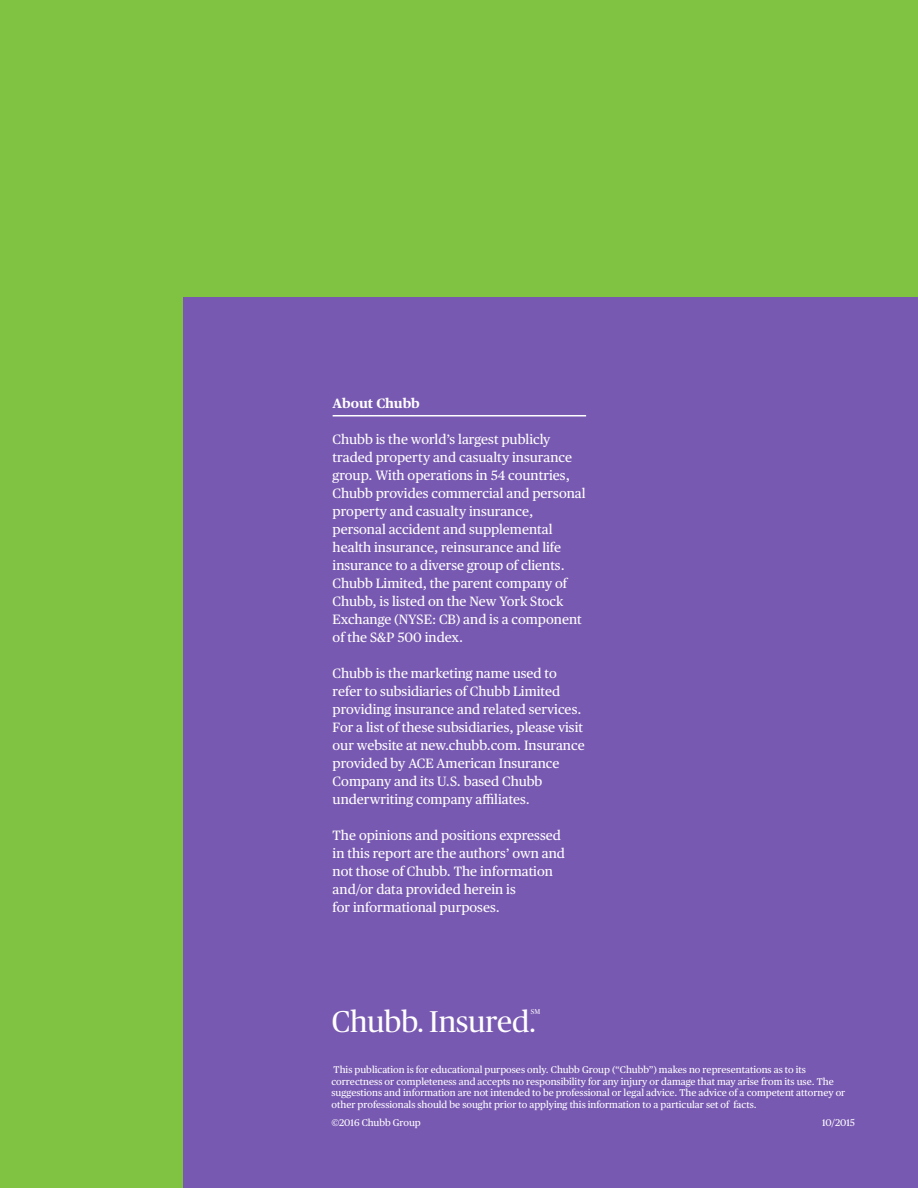
<style>
.page{position:relative;width:918px;height:1188px;background:#80c342}
.page>*{position:absolute;margin:0;border:0;box-sizing:border-box;transform-origin:0 0}
.t1{font:30px "Chubb Publico";color:#fff}
.t2{font:13.5px/18px "Chubb Publico Text";color:#fff}
.t3{font:700 13.5px "Chubb Publico Text";color:#fff}
.t4{font:9.75px/11.7px "Chubb Publico Text";color:#fff}
.t5{font:7.05px "Chubb Publico";color:#fff}
</style>
<div class="page">
<div style="left:184px;top:297px;width:734px;height:891px;background:#7859b1"></div>
<hr style="left:333px;top:415px;width:253px;height:1px;background:#fff">
<p class="t3" style="left:333px;top:393px;width:89px">About Chubb</p>
<p class="t2" style="left:333px;top:430px;width:254px">Chubb is the world’s largest publicly traded property and casualty insurance group. With operations in 54 countries, Chubb provides commercial and personal property and casualty insurance, personal accident and supplemental health insurance, reinsurance and life insurance to a diverse group of clients.<br>Chubb Limited, the parent company of Chubb, is listed on the New York Stock Exchange (NYSE: CB) and is a component of the S&amp;P 500 index.</p>
<p class="t2" style="left:333px;top:664px;width:254px">Chubb is the marketing name used to refer to subsidiaries of Chubb Limited providing insurance and related services.<br>For a list of these subsidiaries, please visit our website at new.chubb.com. Insurance provided by ACE American Insurance Company and its U.S. based Chubb underwriting company affiliates.</p>
<p class="t2" style="left:333px;top:826px;width:234px">The opinions and positions expressed in this report are the authors’ own and not those of Chubb. The information and/or data provided herein is<br>for informational purposes.</p>
<h1 class="t1" style="left:332px;top:1001px;width:205px">Chubb. Insured.</h1>
<p class="t5" style="left:531px;top:1007px;width:11px">SM</p>
<p class="t4" style="left:332px;top:1063px;width:515px">This publication is for educational purposes only. Chubb Group (“Chubb”) makes no representations as to its correctness or completeness and accepts no responsibility for any injury or damage that may arise from its use. The suggestions and information are not intended to be professional or legal advice. The advice of a competent attorney or other professionals should be sought prior to applying this information to a particular set of facts.</p>
<p class="t4" style="left:332px;top:1117px;width:91px">©2016 Chubb Group</p>
<p class="t4" style="left:822px;top:1117px;width:34px">10/2015</p>
</div>
